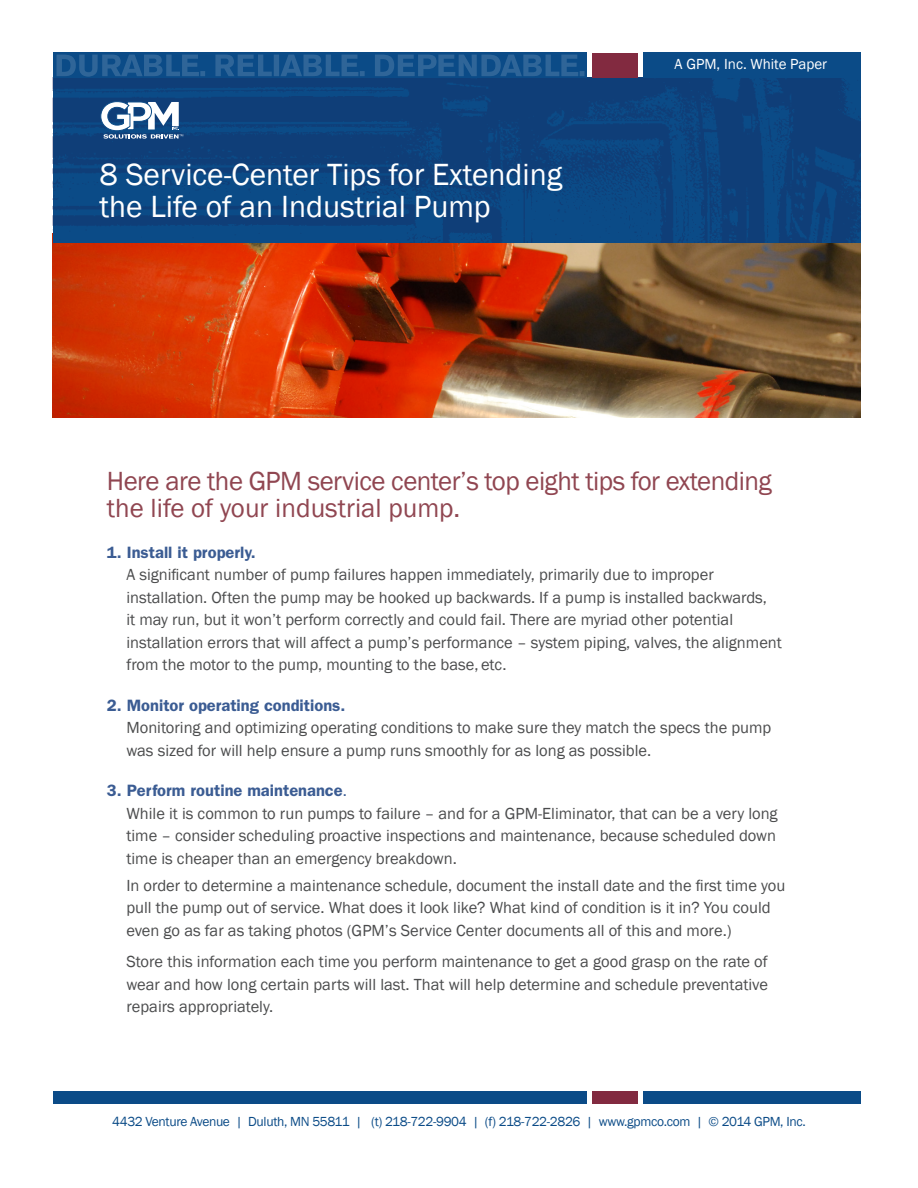
<style>
.page{position:relative;width:918px;height:1188px;background:#fff}
.page>*{position:absolute;margin:0;border:0;box-sizing:border-box;transform-origin:0 0}
.t1{font:31.5px/31.5px "Franklin Gothic";color:#fff}
.t2{font:27px/27px "Franklin Gothic";letter-spacing:-.02em;color:#904651}
.t3{font:16.5px/22.5px "Franklin Gothic";color:#4b4c4d}
.t4{font:15px "Franklin Gothic";color:#fff}
.t5{font:13.5px "Franklin Gothic";letter-spacing:-.025em;color:#0b4b87}
.s1{font-weight:600;color:#3b5c93}
.s2{color:#3b5c93}
</style>
<div class="page">
<img style="left:53px;top:242px;width:808px;height:175px">
<img style="left:53px;top:77px;width:808px;height:165px">
<svg style="left:53px;top:53px;width:534px;height:25px;background:#0d4c88"></svg>
<div style="left:643px;top:53px;width:218px;height:25px;background:#0b4b87"></div>
<div style="left:592px;top:53px;width:46px;height:25px;background:#822a40"></div>
<div style="left:53px;top:1092px;width:534px;height:12px;background:#0b4b87"></div>
<div style="left:643px;top:1092px;width:218px;height:12px;background:#0b4b87"></div>
<div style="left:592px;top:1092px;width:46px;height:12px;background:#822a40"></div>
<svg style="left:57px;top:55px;width:528px;height:22px;background:#1d588f"></svg>
<svg style="left:100px;top:101px;width:83px;height:38px"></svg>
<p class="t1" style="left:99px;top:160px;width:464px">8 Service-Center Tips for Extending the Life of an Industrial Pump</p>
<p class="t4" style="left:675px;top:55px;width:154px">A GPM, Inc. White Paper</p>
<p class="t2" style="left:107px;top:468px;width:666px">Here are the GPM service center’s top eight tips for extending the life of your industrial pump.</p>
<p class="t3" style="left:126px;top:541px;width:657px;text-indent:-20px"><span class="s1">1. Install it properly.<br></span>A significant number of pump failures happen immediately, primarily due to improper installation. Often the pump may be hooked up backwards. If a pump is installed backwards,<br>it may run, but it won’t perform correctly and could fail. There are myriad other potential installation errors that will affect a pump’s performance – system piping, valves, the alignment from the motor to the pump, mounting to the base, etc.</p>
<p class="t3" style="left:126px;top:694px;width:646px;text-indent:-20px"><span class="s1">2. Monitor operating conditions.<br></span>Monitoring and optimizing operating conditions to make sure they match the specs the pump was sized for will help ensure a pump runs smoothly for as long as possible.</p>
<p class="t3" style="left:126px;top:780px;width:653px;text-indent:-20px"><span class="s1">3. Perform routine maintenance</span><span class="s2">.<br></span>While it is common to run pumps to failure – and for a GPM-Eliminator, that can be a very long time – consider scheduling proactive inspections and maintenance, because scheduled down time is cheaper than an emergency breakdown.</p>
<p class="t3" style="left:126px;top:874px;width:660px">In order to determine a maintenance schedule, document the install date and the first time you pull the pump out of service. What does it look like? What kind of condition is it in? You could even go as far as taking photos (GPM’s Service Center documents all of this and more.)</p>
<p class="t3" style="left:126px;top:951px;width:643px;text-align:justify">Store this information each time you perform maintenance to get a good grasp on the rate of wear and how long certain parts will last. That will help determine and schedule preventative repairs appropriately.</p>
<p class="t5" style="left:112px;top:1113px;width:695px">4432 Venture Avenue | Duluth, MN 55811 | (t) 218-722-9904 | (f) 218-722-2826 | www.gpmco.com | © 2014 GPM, Inc.</p>
</div>
